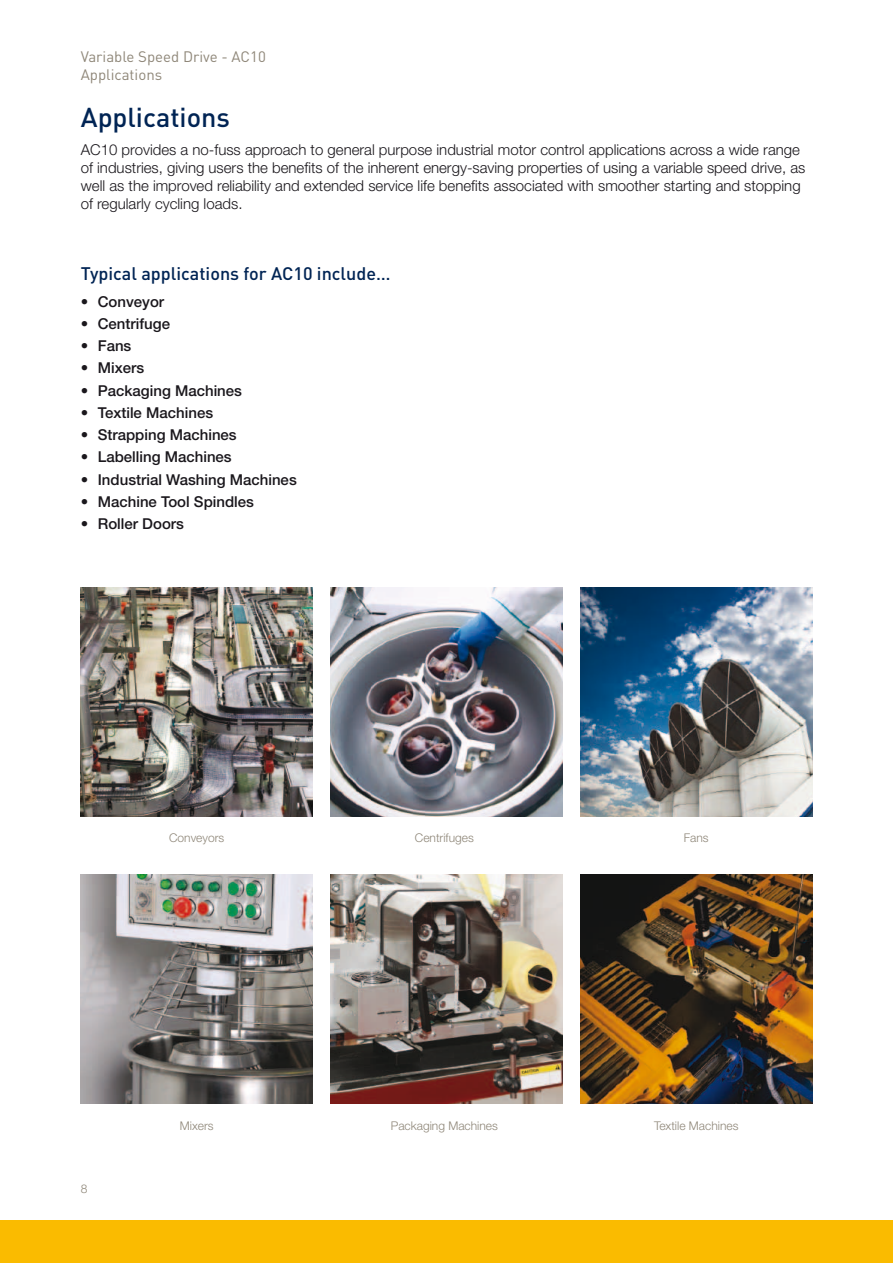
<style>
.page{position:relative;width:893px;height:1263px;background:#fff}
.page>*{position:absolute;margin:0;border:0;box-sizing:border-box;transform-origin:0 0}
.t1{font:500 27px "DINOT";color:#002454}
.t2{font:500 18px "DINOT";color:#002454}
.t3{font:300 15px/18px "Helvetica Neue LT Std";color:#1a171c}
.t4{font:500 15px "Helvetica Neue LT Std";color:#1a171c}
.t5{font:15px/18px "DINOT";color:#8f8779}
.t6{font:300 12px "Helvetica Neue LT Std";color:#8f8779}
</style>
<div class="page">
<div style="left:0;top:1220px;width:893px;height:43px;background:#fabb00"></div>
<img style="left:580px;top:874px;width:232px;height:230px">
<img style="left:81px;top:874px;width:232px;height:230px">
<img style="left:331px;top:874px;width:231px;height:230px">
<img style="left:580px;top:587px;width:232px;height:230px">
<img style="left:81px;top:587px;width:232px;height:230px">
<img style="left:331px;top:587px;width:231px;height:230px">
<p class="t5" style="left:81px;top:47px;width:187px">Variable Speed Drive - AC10<br>Applications</p>
<h1 class="t1" style="left:81px;top:99px;width:151px">Applications</h1>
<p class="t3" style="left:81px;top:140px;width:726px">AC10 provides a no-fuss approach to general purpose industrial motor control applications across a wide range of industries, giving users the benefits of the inherent energy-saving properties of using a variable speed drive, as well as the improved reliability and extended service life benefits associated with smoother starting and stopping of regularly cycling loads.</p>
<p class="t2" style="left:81px;top:261px;width:311px">Typical applications for AC10 include…</p>
<p class="t4" style="left:81px;top:292px;width:85px">• Conveyor</p>
<p class="t4" style="left:81px;top:315px;width:91px">• Centrifuge</p>
<p class="t4" style="left:81px;top:337px;width:52px">• Fans</p>
<p class="t4" style="left:81px;top:359px;width:65px">• Mixers</p>
<p class="t4" style="left:81px;top:381px;width:163px">• Packaging Machines</p>
<p class="t4" style="left:81px;top:404px;width:134px">• Textile Machines</p>
<p class="t4" style="left:81px;top:426px;width:157px">• Strapping Machines</p>
<p class="t4" style="left:81px;top:448px;width:152px">• Labelling Machines</p>
<p class="t4" style="left:81px;top:470px;width:217px">• Industrial Washing Machines</p>
<p class="t4" style="left:81px;top:493px;width:175px">• Machine Tool Spindles</p>
<p class="t4" style="left:81px;top:515px;width:105px">• Roller Doors</p>
<p class="t6" style="left:169px;top:831px;width:57px">Conveyors</p>
<p class="t6" style="left:415px;top:831px;width:60px">Centrifuges</p>
<p class="t6" style="left:684px;top:831px;width:26px">Fans</p>
<p class="t6" style="left:81px;top:1181px;width:8px">8</p>
<p class="t6" style="left:180px;top:1118px;width:35px">Mixers</p>
<p class="t6" style="left:391px;top:1118px;width:109px">Packaging Machines</p>
<p class="t6" style="left:654px;top:1118px;width:86px">Textile Machines</p>
</div>
